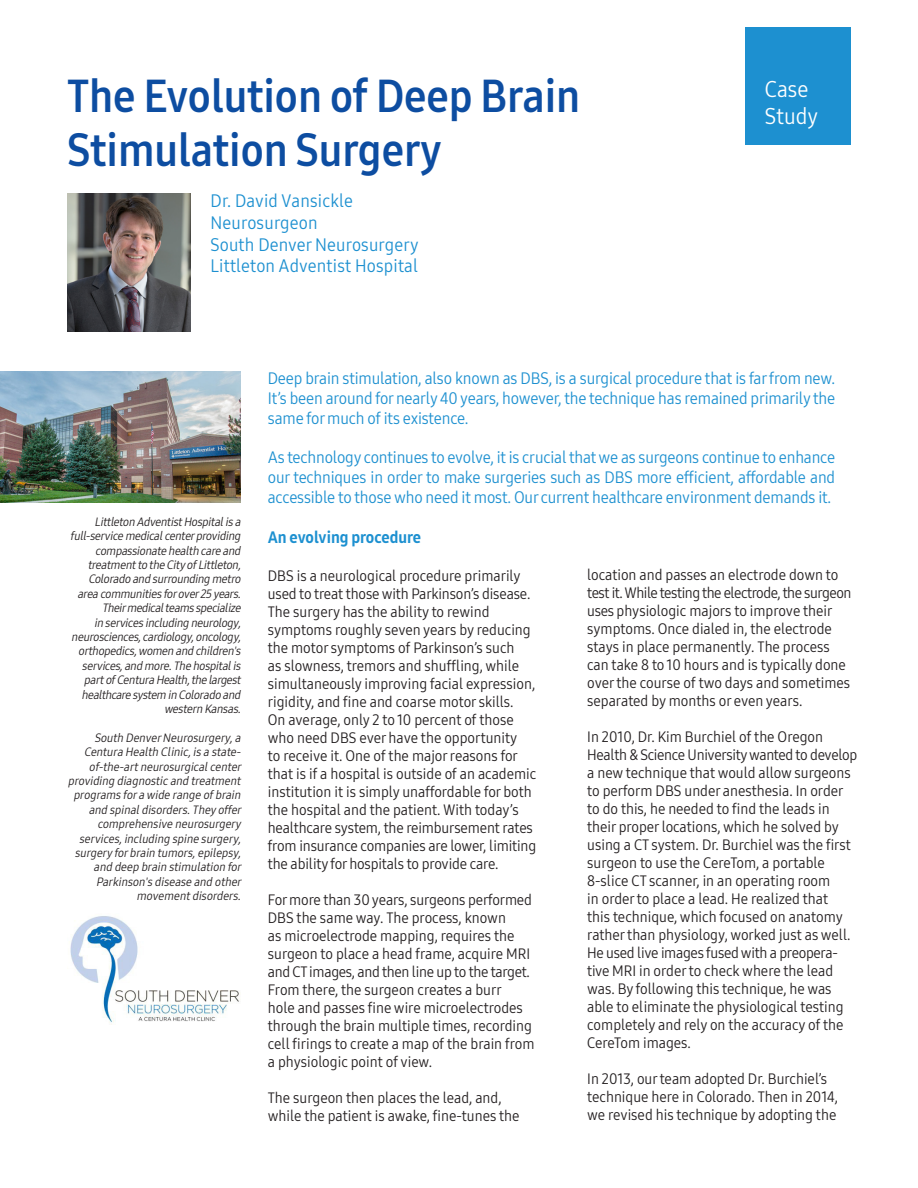
<style>
.page{position:relative;width:918px;height:1188px;background:#fff}
.page>*{position:absolute;margin:0;border:0;box-sizing:border-box;transform-origin:0 0}
.소제목{font:45px/54px "Samsung One 700 C";color:#0d4da1}
.소제목-2{font:22.5px "Samsung One 400 C";color:#fff}
.t1{font:18px "Samsung One 400 C";letter-spacing:.01em;color:#1d90d0}
.t2{font:16.5px/19.8px "Samsung One 400 C";letter-spacing:-.01em;color:#1d90d0;text-align:justify}
.소제목-3{font:16.5px "Samsung One 800 C";color:#1d90d0}
.소제목-4{font:15px/18px "Samsung One 400 C";color:#231f20}
.소제목-5{font:italic 12px/14.4px "Samsung One 400 C";color:#231f20;text-align:right}
</style>
<div class="page">
<img style="left:0;top:371px;width:241px;height:132px">
<img style="left:70px;top:916px;width:169px;height:109px">
<img style="left:68px;top:193px;width:122px;height:139px">
<div style="left:745px;top:27px;width:105px;height:117px;background:#1d90d0"></div>
<p class="소제목" style="left:68px;top:69px;width:514px">The Evolution of Deep Brain<br>Stimulation Surgery</p>
<p class="t1" style="left:211px;top:189px;width:144px">Dr. David Vansickle</p>
<p class="t1" style="left:211px;top:211px;width:109px">Neurosurgeon</p>
<p class="t1" style="left:211px;top:232px;width:210px">South Denver Neurosurgery</p>
<p class="t1" style="left:211px;top:254px;width:209px">Littleton Adventist Hospital</p>
<p class="소제목-2" style="left:765px;top:74px;width:45px">Case</p>
<p class="소제목-2" style="left:765px;top:101px;width:55px">Study</p>
<p class="소제목-5" style="left:70px;top:514px;width:175px">Littleton AdventistHospitalisa full-service medicalcenterproviding compassionate health care and treatmentto the CityofLittleton, Colorado and surrounding metro areacommunitiesforover25 years.<br>Theirmedicalteamsspecialize<br>in servicesincluding neurology, neurosciences,cardiology,oncology, orthopedics,women and children's services,and more.The hospitalis partofCenturaHealth,thelargest healthcaresystem in Colorado and western Kansas.</p>
<p class="소제목-5" style="left:68px;top:730px;width:178px">South DenverNeurosurgery,a<br>Centura Health Clinic,isa state&shy;of-the-artneurosurgicalcenter providing diagnostic and treatment programsfora wide range ofbrain and spinaldisorders.Theyoffer comprehensive neurosurgery services,including spine surgery, surgeryforbrain tumors,epilepsy, and deep brain stimulation for<br>Parkinson'sdisease and other movementdisorders.</p>
<p class="t2" style="left:268px;top:368px;width:569px">Deep brain stimulation, also known as DBS, is a surgical procedure that is far from new.<br>It’s been around for nearly 40 years, however, the technique has remained primarily the same for much of its existence.</p>
<p class="t2" style="left:268px;top:447px;width:569px">As technology continues to evolve, it is crucial that we as surgeons continue to enhance our techniques in order to make surgeries such as DBS more efficient, affordable and accessible to those who need it most. Our current healthcare environment demands it.</p>
<p class="소제목-3" style="left:268px;top:526px;width:155px">An evolving procedure</p>
<p class="소제목-4" style="left:268px;top:566px;width:270px">DBS is a neurological procedure primarily used to treat those with Parkinson’s disease.<br>The surgery has the ability to rewind symptoms roughly seven years by reducing the motor symptoms of Parkinson’s such<br>as slowness, tremors and shuffling, while simultaneously improving facial expression, rigidity, and fine and coarse motor skills.<br>On average, only 2 to 10 percent of those who need DBS ever have the opportunity<br>to receive it. One of the major reasons for that is if a hospital is outside of an academic institution it is simply unaffordable for both the hospital and the patient. With today’s healthcare system, the reimbursement rates from insurance companies are lower, limiting the ability for hospitals to provide care.</p>
<p class="소제목-4" style="left:268px;top:890px;width:268px">For more than 30 years, surgeons performed DBS the same way. The process, known<br>as microelectrode mapping, requires the surgeon to place a head frame, acquire MRI and CT images, and then line up to the target.<br>From there, the surgeon creates a burr<br>hole and passes fine wire microelectrodes through the brain multiple times, recording cell firings to create a map of the brain from a physiologic point of view.</p>
<p class="소제목-4" style="left:268px;top:1088px;width:253px">The surgeon then places the lead, and, while the patient is awake, fine-tunes the</p>
<p class="소제목-4" style="left:587px;top:566px;width:266px">location and passes an electrode down to test it. While testing the electrode, the surgeon uses physiologic majors to improve their symptoms. Once dialed in, the electrode stays in place permanently. The process can take 8 to 10 hours and is typically done over the course of two days and sometimes separated by months or even years.</p>
<p class="소제목-4" style="left:587px;top:728px;width:271px">In 2010, Dr. Kim Burchiel of the Oregon Health &amp; Science University wanted to develop a new technique that would allow surgeons to perform DBS under anesthesia. In order to do this, he needed to find the leads in their proper locations, which he solved by using a CT system. Dr. Burchiel was the first surgeon to use the CereTom, a portable 8-slice CT scanner, in an operating room<br>in order to place a lead. He realized that<br>this technique, which focused on anatomy rather than physiology, worked just as well.<br>He used live images fused with a preopera&shy;tive MRI in order to check where the lead was. By following this technique, he was able to eliminate the physiological testing completely and rely on the accuracy of the CereTom images.</p>
<p class="소제목-4" style="left:587px;top:1070px;width:252px">In 2013, our team adopted Dr. Burchiel’s technique here in Colorado. Then in 2014, we revised his technique by adopting the</p>
</div>
